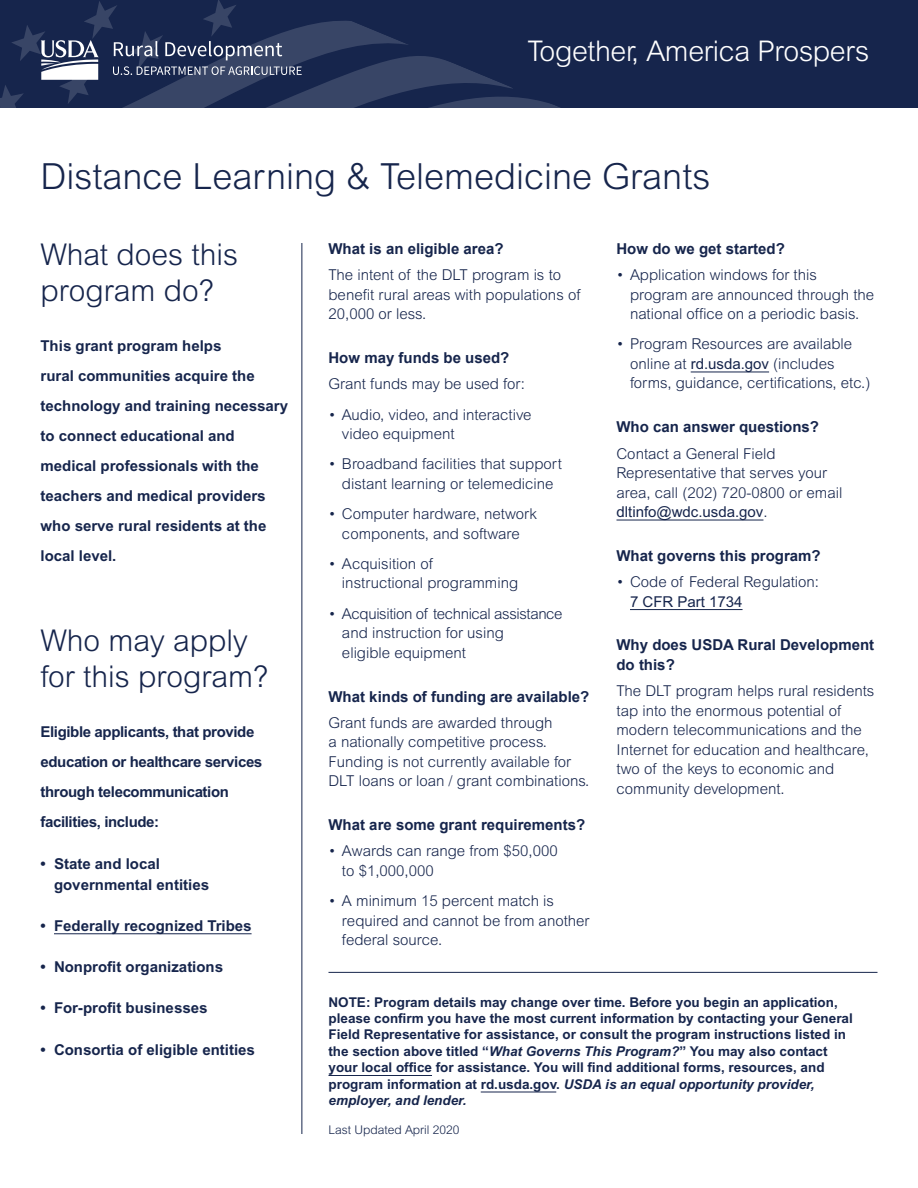
<style>
.page{position:relative;width:918px;height:1188px;background:#fff}
.page>*{position:absolute;margin:0;border:0;box-sizing:border-box;transform-origin:0 0}
.t1{font:300 36px "Arial MT Std";color:#16254c}
.t2{font:300 30px/36px "Arial MT Std";color:#16254c}
.t3{font:300 28.5px "Arial MT Std";letter-spacing:-.015em;color:#fff}
.t4{font:300 15px/19.5px "Arial MT Std";color:#16254c}
.t5{font:700 15px/30px "Arial MT Std";color:#16254c}
.t6{font:700 15px/19.5px "Arial";color:#16254c}
.t7{font:700 15px/30px "Arial MT Std";letter-spacing:-.025em;color:#16254c}
.t8{font:700 13.5px/16.5px "Arial MT Std";color:#16254c}
.t9{font:300 12px "Arial MT Std";color:#16254c}
.s1{font-weight:400}
.s2{font-style:italic}
</style>
<div class="page">
<div style="left:0;top:0;width:918px;height:108px;background:#16254c"></div>
<svg style="left:0;top:0;width:560px;height:108px"></svg>
<hr style="left:54px;top:934px;width:198px;height:1px;background:#16254c">
<hr style="left:691px;top:372px;width:78px;height:1px;background:#16254c">
<hr style="left:616px;top:520px;width:147px;height:1px;background:#16254c">
<hr style="left:630px;top:609px;width:113px;height:1px;background:#16254c">
<hr style="left:302px;top:243px;width:1px;height:891px;background:#16254c">
<hr style="left:328px;top:972px;width:550px;height:1px;background:#16254c">
<hr style="left:328px;top:1075px;width:104px;height:1px;background:#16254c">
<hr style="left:481px;top:1092px;width:75px;height:1px;background:#16254c">
<p class="t3" style="left:528px;top:35px;width:344px">Together, America Prospers</p>
<h1 class="t1" style="left:40px;top:155px;width:671px">Distance Learning &amp; Telemedicine Grants</h1>
<h2 class="t2" style="left:40px;top:236px;width:199px">What does this program do?</h2>
<p class="t5" style="left:40px;top:331px;width:249px">This grant program helps<br>rural communities acquire the technology and training necessary to connect educational and medical professionals with the teachers and medical providers who serve rural residents at the local level.</p>
<h2 class="t2" style="left:40px;top:622px;width:229px">Who may apply for this program?</h2>
<p class="t7" style="left:40px;top:717px;width:223px">Eligible applicants, that provide education or healthcare services through telecommunication facilities, include:</p>
<p class="t5" style="left:54px;top:853px;width:157px;line-height:21px;text-indent:-14px">• State and local governmental entities</p>
<p class="t5" style="left:40px;top:910px;width:213px">• Federally recognized Tribes</p>
<p class="t5" style="left:40px;top:952px;width:184px">• Nonprofit organizations</p>
<p class="t5" style="left:40px;top:993px;width:168px">• For-profit businesses</p>
<p class="t5" style="left:40px;top:1034px;width:216px">• Consortia of eligible entities</p>
<h2 class="t6" style="left:328px;top:239px;width:177px">What is an eligible area?</h2>
<p class="t4" style="left:328px;top:265px;width:254px">The intent of the DLT program is to benefit rural areas with populations of<br>20,000 or less.</p>
<h2 class="t6" style="left:328px;top:348px;width:182px">How may funds be used?</h2>
<p class="t4" style="left:328px;top:374px;width:198px">Grant funds may be used for:</p>
<p class="t4" style="left:342px;top:404px;width:191px;text-indent:-14px">• Audio, video, and interactive video equipment</p>
<p class="t4" style="left:328px;top:454px;width:235px;text-align:center">• Broadband facilities that support distant learning or telemedicine</p>
<p class="t4" style="left:328px;top:504px;width:210px;text-align:center">• Computer hardware, network components, and software</p>
<p class="t4" style="left:342px;top:554px;width:178px;text-indent:-14px">• Acquisition of<br>instructional programming</p>
<p class="t4" style="left:342px;top:604px;width:222px;text-indent:-14px">• Acquisition of technical assistance and instruction for using<br>eligible equipment</p>
<h2 class="t6" style="left:328px;top:687px;width:262px">What kinds of funding are available?</h2>
<p class="t4" style="left:328px;top:713px;width:262px">Grant funds are awarded through<br>a nationally competitive process.<br>Funding is not currently available for DLT loans or loan / grant combinations.</p>
<h2 class="t6" style="left:328px;top:816px;width:258px">What are some grant requirements?</h2>
<p class="t4" style="left:342px;top:841px;width:217px;text-indent:-14px">• Awards can range from $50,000 to $1,000,000</p>
<p class="t4" style="left:342px;top:891px;width:249px;text-indent:-14px">• A minimum 15 percent match is required and cannot be from another federal source.</p>
<h2 class="t6" style="left:616px;top:239px;width:170px">How do we get started?</h2>
<p class="t4" style="left:630px;top:265px;width:246px;text-indent:-14px">• Application windows for this program are announced through the national office on a periodic basis.</p>
<p class="t4" style="left:630px;top:334px;width:242px;text-indent:-14px">• Program Resources are available online at <span class="s1">rd.usda.gov</span> (includes forms, guidance, certifications, etc.)</p>
<h2 class="t6" style="left:616px;top:418px;width:204px">Who can answer questions?</h2>
<p class="t4" style="left:616px;top:443px;width:227px">Contact a General Field<br>Representative that serves your area, call (202) 720-0800 or email <span class="s1">dltinfo@wdc.usda.gov</span>.</p>
<h2 class="t6" style="left:616px;top:546px;width:206px">What governs this program?</h2>
<p class="t4" style="left:630px;top:572px;width:191px;text-indent:-14px">• Code of Federal Regulation:<br><span class="s1">7 CFR Part 1734</span></p>
<h2 class="t6" style="left:616px;top:636px;width:259px">Why does USDA Rural Development do this?</h2>
<p class="t4" style="left:616px;top:681px;width:259px">The DLT program helps rural residents tap into the enormous potential of modern telecommunications and the Internet for education and healthcare, two of the keys to economic and community development.</p>
<p class="t8" style="left:328px;top:993px;width:526px">NOTE: Program details may change over time. Before you begin an application, please confirm you have the most current information by contacting your General Field Representative for assistance, or consult the program instructions listed in the section above titled “<span class="s2">What Governs This Program?</span>” You may also contact your local office for assistance. You will find additional forms, resources, and program information at rd.usda.gov. <span class="s2">USDA is an equal opportunity provider, employer, and lender.</span></p>
<p class="t9" style="left:328px;top:1123px;width:133px">Last Updated April 2020</p>
</div>
